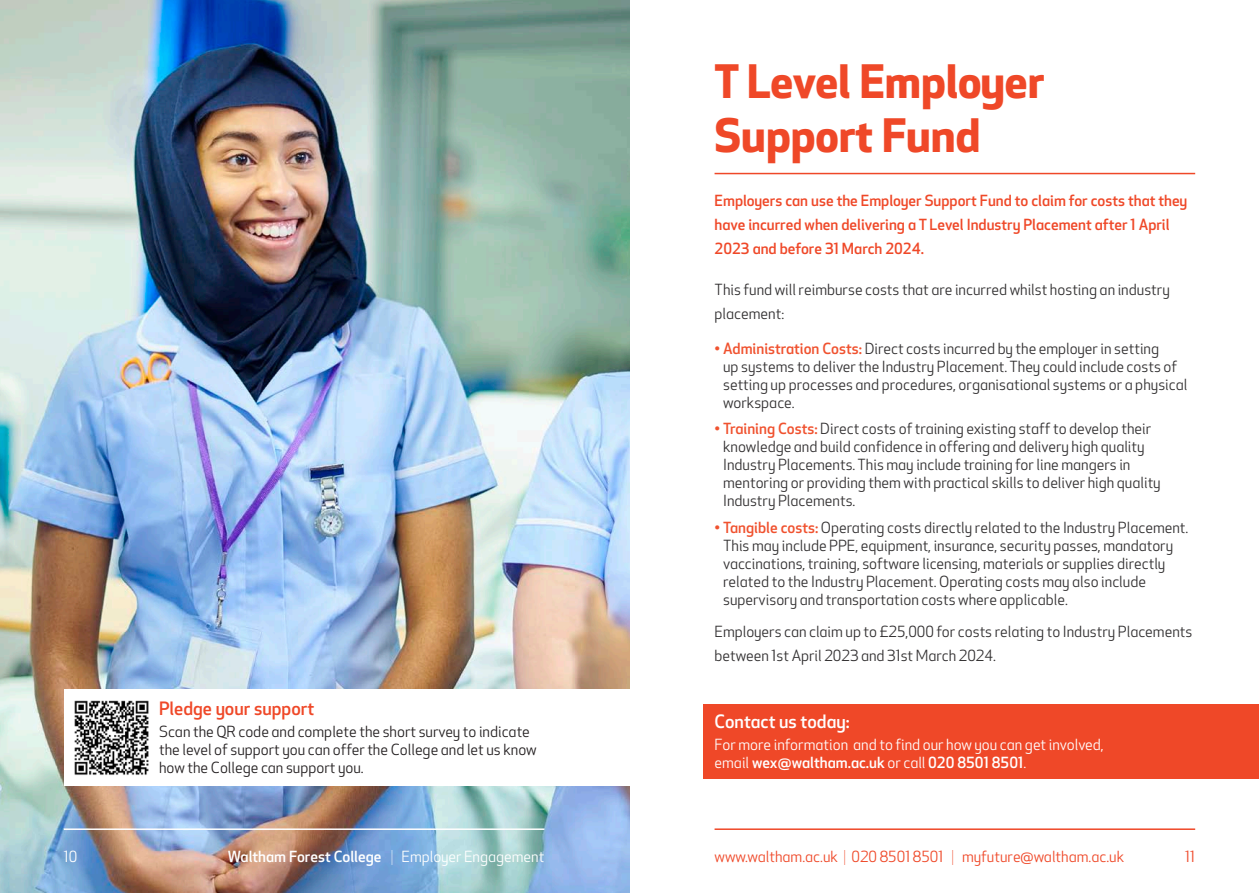
<style>
.page{position:relative;width:1259px;height:893px;background:#fff}
.page>*{position:absolute;margin:0;border:0;box-sizing:border-box;transform-origin:0 0}
.Page_Title{font:700 45px/54px "Apex New WFC";color:#ef4828}
.Body{font:500 18px "Apex New WFC";color:#ef4828}
.Body-2{font:500 18px "Apex New WFC";color:#fff}
.Body-3{font:15px/18px "Apex New WFC";color:#312f30}
.Body-4{font:500 15px/24px "Apex New WFC";color:#ef4828}
.Body-5{font:15px/18px "Apex New WFC";color:#231f20}
.Body-6{font:15px/18px "Apex New WFC";color:#fff}
.Footer_Text{font:15px "Apex New WFC";color:#ef4828}
.Footer_Text-2{font:500 15px "Apex New WFC";color:#fff}
.Footer_Text-3{font:15px "Apex New WFC";color:#fff}
.Footer_Text-4{font:300 15px "Apex New WFC";color:#fff}
.s1{font-weight:500;color:#f0522f}
.s2{font-weight:500}
.s3{font-weight:300}
</style>
<div class="page">
<hr style="left:714px;top:828px;width:481px;height:2px;background:#ef4828">
<img style="left:0;top:0;width:629px;height:893px">
<hr style="left:64px;top:828px;width:480px;height:2px;background:#fff">
<div style="left:64px;top:689px;width:578px;height:97px;background:#fff"></div>
<img style="left:74px;top:700px;width:75px;height:75px">
<hr style="left:714px;top:173px;width:481px;height:1px;background:#ef4828">
<div style="left:704px;top:704px;width:555px;height:74px;background:#ef4828"></div>
<p class="Body" style="left:159px;top:696px;width:157px">Pledge your support</p>
<p class="Body-5" style="left:159px;top:722px;width:379px">Scan the QR code and complete the short survey to indicate the level of support you can offer the College and let us know how the College can support you.</p>
<p class="Page_Title" style="left:714px;top:52px;width:331px">T Level Employer<br>Support Fund</p>
<p class="Body-4" style="left:714px;top:188px;width:474px">Employers can use the Employer Support Fund to claim for costs that they have incurred when delivering a T Level Industry Placement after 1 April<br>2023 and before 31 March 2024.</p>
<p class="Body-3" style="left:714px;top:277px;width:457px;line-height:24px">This fund will reimburse costs that are incurred whilst hosting an industry placement:</p>
<p class="Body-3" style="left:723px;top:339px;width:466px;text-indent:-9px"><span class="s1">• Administration Costs:</span> Direct costs incurred by the employer in setting<br>up systems to deliver the Industry Placement. They could include costs of setting up processes and procedures, organisational systems or a physical workspace.</p>
<p class="Body-3" style="left:723px;top:420px;width:439px;text-indent:-9px"><span class="s1">• Training Costs:</span> Direct costs of training existing staff to develop their knowledge and build confidence in offering and delivery high quality Industry Placements. This may include training for line mangers in mentoring or providing them with practical skills to deliver high quality Industry Placements.</p>
<p class="Body-3" style="left:723px;top:518px;width:467px;text-indent:-9px"><span class="s1">• Tangible costs:</span> Operating costs directly related to the Industry Placement.<br>This may include PPE, equipment, insurance, security passes, mandatory vaccinations, training, software licensing, materials or supplies directly related to the Industry Placement. Operating costs may also include supervisory and transportation costs where applicable.</p>
<p class="Body-3" style="left:714px;top:620px;width:479px;line-height:24px">Employers can claim up to £25,000 for costs relating to Industry Placements between 1st April 2023 and 31st March 2024.</p>
<p class="Body-2" style="left:714px;top:709px;width:137px">Contact us today:</p>
<p class="Body-6" style="left:714px;top:735px;width:391px">For more information and to find our how you can get involved, email <span class="s2">wex@waltham.ac.uk</span> or call <span class="s2">020 8501 8501</span>.</p>
<p class="Footer_Text-2" style="left:228px;top:846px;width:155px">Waltham Forest College</p>
<p class="Footer_Text-4" style="left:390px;top:847px;width:5px">|</p>
<p class="Footer_Text-3" style="left:401px;top:847px;width:144px">Employer Engagement</p>
<p class="Footer_Text" style="left:714px;top:847px;width:411px">www.waltham.ac.uk <span class="s3">|</span> 020 8501 8501 <span class="s3">|</span> myfuture@waltham.ac.uk</p>
<p class="Body-6" style="left:64px;top:847px;width:15px">10</p>
<p class="Footer_Text" style="left:1185px;top:847px;width:11px">11</p>
</div>
